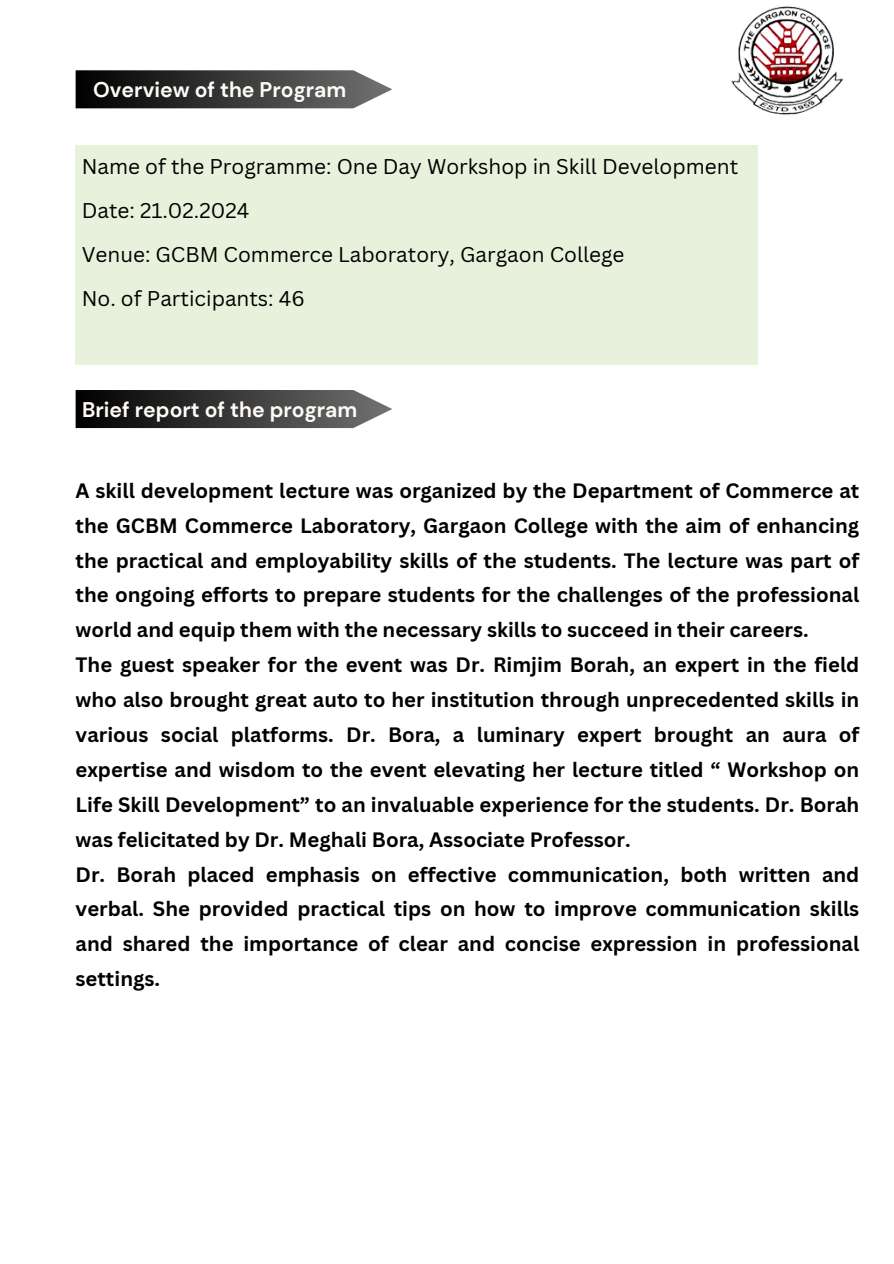
<style>
.page{position:relative;width:894px;height:1264px;background:#fff}
.page>*{position:absolute;margin:0;border:0;box-sizing:border-box;transform-origin:0 0}
.t1{font:700 21.15px "DM Sans";color:#fffbf7}
.t2{font:20.7px "Canva Sans";color:#000}
.t3{font:700 20.25px/35px "Canva Sans";color:#000}
</style>
<div class="page">
<img style="left:731px;top:6px;width:113px;height:109px">
<div style="left:76px;top:145px;width:681px;height:219px;background:#e7f1db"></div>
<svg style="left:76px;top:70px;width:316px;height:38px;background:#434343"></svg>
<svg style="left:76px;top:390px;width:316px;height:38px;background:#414141"></svg>
<p class="t1" style="left:93px;top:76px;width:254px">Overview of the Program</p>
<p class="t2" style="left:82px;top:152px;width:657px">Name of the Programme: One Day Workshop in Skill Development</p>
<p class="t2" style="left:82px;top:196px;width:169px">Date: 21.02.2024</p>
<p class="t2" style="left:82px;top:240px;width:544px">Venue: GCBM Commerce Laboratory, Gargaon College</p>
<p class="t2" style="left:82px;top:283px;width:224px">No. of Participants: 46</p>
<h1 class="t1" style="left:82px;top:396px;width:276px">Brief report of the program</h1>
<h1 class="t3" style="left:76px;top:472px;width:785px">A skill development lecture was organized by the Department of Commerce at the GCBM Commerce Laboratory, Gargaon College with the aim of enhancing the practical and employability skills of the students. The lecture was part of the ongoing efforts to prepare students for the challenges of the professional world and equip them with the necessary skills to succeed in their careers.<br>The guest speaker for the event was Dr. Rimjim Borah, an expert in the field who also brought great auto to her institution through unprecedented skills in various social platforms. Dr. Bora, a luminary expert brought an aura of expertise and wisdom to the event elevating her lecture titled “ Workshop on Life Skill Development” to an invaluable experience for the students. Dr. Borah was felicitated by Dr. Meghali Bora, Associate Professor.<br>Dr. Borah placed emphasis on effective communication, both written and verbal. She provided practical tips on how to improve communication skills and shared the importance of clear and concise expression in professional settings.</h1>
</div>
